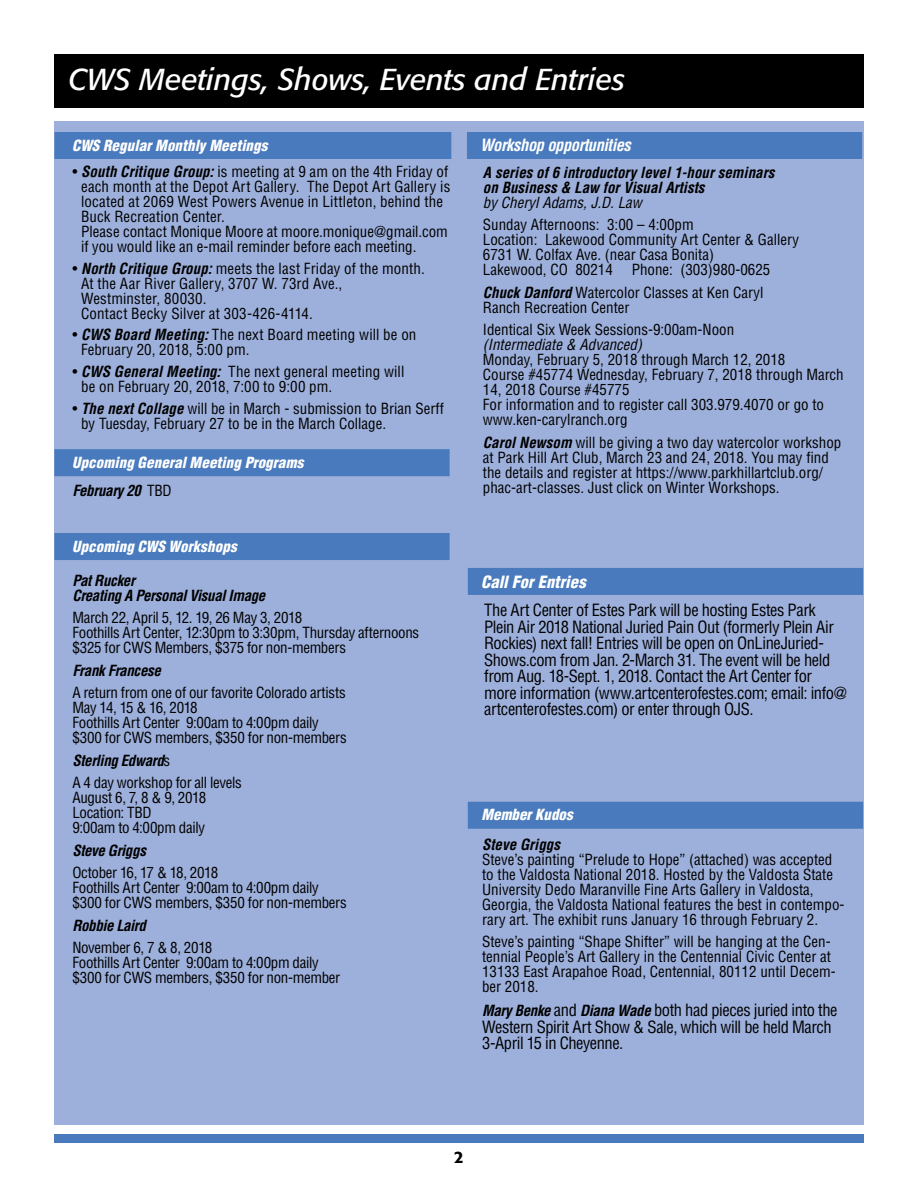
<style>
.page{position:relative;width:918px;height:1188px;background:#fff}
.page>*{position:absolute;margin:0;border:0;box-sizing:border-box;transform-origin:0 0}
.t1{font:italic 30px "Formata";color:#fff}
.t2{font:condensed 16.5px/16.5px "Helvetica";letter-spacing:-.025em;color:#000}
.t3{font:italic 700 condensed 16.5px "Helvetica";letter-spacing:-.025em;color:#fff}
.t4{font:italic 900 condensed 16.5px "Helvetica";color:#fff}
.t5{font:500 16.5px "Formata";color:#000}
.t6{font:condensed 15px/15px "Helvetica";color:#000}
.t7{font:condensed 15px/15px "Helvetica";letter-spacing:-.02em;color:#000}
.t8{font:italic 700 condensed 15px/15px "Helvetica";letter-spacing:-.015em;color:#000}
.t9{font:italic 900 condensed 15px "Helvetica";letter-spacing:.005em;color:#fff}
.t10{font:italic condensed 15px "Helvetica";color:#000}
.t11{font:condensed 15px/22.5px "Helvetica";letter-spacing:-.025em;color:#000}
.s1{font-weight:700;font-style:italic}
.s2{font-weight:400;font-style:normal}
.s3{font-weight:700;font-style:italic;font-size:15px}
</style>
<div class="page">
<div style="left:54px;top:121px;width:810px;height:1004px;background:#9db0db"></div>
<div style="left:54px;top:1134px;width:810px;height:9px;background:#487abd"></div>
<div style="left:54px;top:54px;width:810px;height:54px;background:#000"></div>
<div style="left:54px;top:449px;width:396px;height:27px;background:#487abd"></div>
<div style="left:54px;top:533px;width:396px;height:27px;background:#487abd"></div>
<div style="left:467px;top:132px;width:395px;height:27px;background:#487abd"></div>
<div style="left:468px;top:568px;width:395px;height:27px;background:#487abd"></div>
<div style="left:54px;top:132px;width:397px;height:27px;background:#487abd"></div>
<div style="left:468px;top:802px;width:395px;height:27px;background:#487abd"></div>
<h1 class="t1" style="left:68px;top:62px;width:558px">CWS Meetings, Shows, Events and Entries</h1>
<p class="t9" style="left:72px;top:137px;width:197px">CWS Regular Monthly Meetings</p>
<p class="t6" style="left:81px;top:164px;width:371px;text-indent:-9px">• <span class="s1">South Critique Group:</span> is meeting at 9 am on the 4th Friday of each month at the Depot Art Gallery. The Depot Art Gallery is located at 2069 West Powers Avenue in Littleton, behind the Buck Recreation Center.<br>Please contact Monique Moore at moore.monique@gmail.com if you would like an e-mail reminder before each meeting.</p>
<p class="t6" style="left:81px;top:260px;width:345px;text-indent:-9px">• <span class="s1">North Critique Group:</span> meets the last Friday of the month.<br>At the Aar River Gallery, 3707 W. 73rd Ave., Westminster, 80030.<br>Contact Becky Silver at 303-426-4114.</p>
<p class="t6" style="left:81px;top:327px;width:337px;text-indent:-9px">• <span class="s1">CWS Board Meeting:</span> The next Board meeting will be on<br>February 20, 2018, 5:00 pm.</p>
<p class="t6" style="left:81px;top:364px;width:325px;text-indent:-9px">• <span class="s1">CWS General Meeting:</span> The next general meeting will be on February 20, 2018, 7:00 to 9:00 pm.</p>
<p class="t6" style="left:81px;top:401px;width:364px;text-indent:-9px">• <span class="s1">The next Collage</span> will be in March - submission to Brian Serff by Tuesday, February 27 to be in the March Collage.</p>
<p class="t9" style="left:72px;top:453px;width:233px">Upcoming General Meeting Programs</p>
<p class="t8" style="left:72px;top:482px;width:101px">February 20 <span class="s2">TBD</span></p>
<p class="t9" style="left:72px;top:537px;width:166px">Upcoming CWS Workshops</p>
<p class="t8" style="left:72px;top:572px;width:195px">Pat Rucker<br>Creating A Personal Visual Image</p>
<p class="t7" style="left:72px;top:610px;width:348px">March 22, April 5, 12. 19, 26 May 3, 2018<br>Foothills Art Center, 12:30pm to 3:30pm, Thursday afternoons $325 for CWS Members, $375 for non-members</p>
<p class="t8" style="left:72px;top:662px;width:90px">Frank Francese</p>
<p class="t7" style="left:72px;top:685px;width:276px">A return from one of our favorite Colorado artists May 14, 15 &amp; 16, 2018<br>Foothills Art Center 9:00am to 4:00pm daily $300 for CWS members, $350 for non-members</p>
<p class="t11" style="left:72px;top:749px;width:171px"><span class="s1">Sterling Edward</span>s<br>A 4 day workshop for all levels</p>
<p class="t7" style="left:72px;top:790px;width:135px">August 6, 7, 8 &amp; 9, 2018<br>Location: TBD<br>9:00am to 4:00pm daily</p>
<p class="t8" style="left:72px;top:842px;width:75px">Steve Griggs</p>
<p class="t7" style="left:72px;top:865px;width:276px">October 16, 17 &amp; 18, 2018<br>Foothills Art Center 9:00am to 4:00pm daily $300 for CWS members, $350 for non-members</p>
<p class="t8" style="left:72px;top:917px;width:75px">Robbie Laird</p>
<p class="t7" style="left:72px;top:940px;width:269px">November 6, 7 &amp; 8, 2018<br>Foothills Art Center 9:00am to 4:00pm daily $300 for CWS members, $350 for non-member</p>
<p class="t3" style="left:480px;top:135px;width:152px">Workshop opportunities</p>
<p class="t8" style="left:483px;top:165px;width:293px">A series of 6 introductory level 1-hour seminars on Business &amp; Law for Visual Artists</p>
<p class="t10" style="left:483px;top:193px;width:160px">by Cheryl Adams, J.D. Law</p>
<p class="t6" style="left:483px;top:217px;width:318px">Sunday Afternoons: 3:00 – 4:00pm<br>Location: Lakewood Community Art Center &amp; Gallery 6731 W. Colfax Ave. (near Casa Bonita)<br>Lakewood, CO 80214</p>
<p class="t6" style="left:483px;top:258px;width:289px;line-height:22.5px;text-indent:149px">Phone: (303)980-0625<br><span class="s1">Chuck Danford</span> Watercolor Classes at Ken Caryl</p>
<p class="t6" style="left:483px;top:296px;width:253px;line-height:22.5px">Ranch Recreation Center<br>Identical Six Week Sessions-9:00am-Noon</p>
<p class="t10" style="left:483px;top:336px;width:161px">(Intermediate &amp; Advanced)</p>
<p class="t6" style="left:483px;top:352px;width:362px">Monday, February 5, 2018 through March 12, 2018<br>Course #45774 Wednesday, February 7, 2018 through March 14, 2018 Course #45775<br>For information and to register call 303.979.4070 or go to www.ken-carylranch.org</p>
<p class="t6" style="left:483px;top:435px;width:360px"><span class="s1">Carol Newsom</span> will be giving a two day watercolor workshop at Park Hill Art Club, March 23 and 24, 2018. You may find the details and register at https://www.parkhillartclub.org/ phac-art-classes. Just click on Winter Workshops.</p>
<p class="t4" style="left:481px;top:572px;width:106px">Call For Entries</p>
<p class="t2" style="left:484px;top:602px;width:364px">The Art Center of Estes Park will be hosting Estes Park Plein Air 2018 National Juried Pain Out (formerly Plein Air Rockies) next fall! Entries will be open on OnLineJuried-Shows.com from Jan. 2-March 31. The event will be held from Aug. 18-Sept. 1, 2018. Contact the Art Center for more information (www.artcenterofestes.com; email: info@ artcenterofestes.com) or enter through OJS.</p>
<p class="t9" style="left:482px;top:806px;width:93px">Member Kudos</p>
<p class="t8" style="left:482px;top:837px;width:79px">Steve Griggs</p>
<p class="t6" style="left:482px;top:851px;width:364px">Steve’s painting “Prelude to Hope” (attached) was accepted to the Valdosta National 2018. Hosted by the Valdosta State University Dedo Maranville Fine Arts Gallery in Valdosta, Georgia, the Valdosta National features the best in contempo&shy;rary art. The exhibit runs January 16 through February 2.</p>
<p class="t6" style="left:482px;top:934px;width:355px">Steve’s painting “Shape Shifter” will be hanging at the Cen&shy;tennial People’s Art Gallery in the Centennial Civic Center at 13133 East Arapahoe Road, Centennial, 80112 until Decem&shy;ber 2018.</p>
<p class="t2" style="left:482px;top:1002px;width:357px"><span class="s3">Mary Benke</span> and <span class="s3">Diana Wade</span> both had pieces juried into the<br>Western Spirit Art Show &amp; Sale, which will be held March<br>3-April 15 in Cheyenne.</p>
<p class="t5" style="left:454px;top:1147px;width:11px">2</p>
</div>
